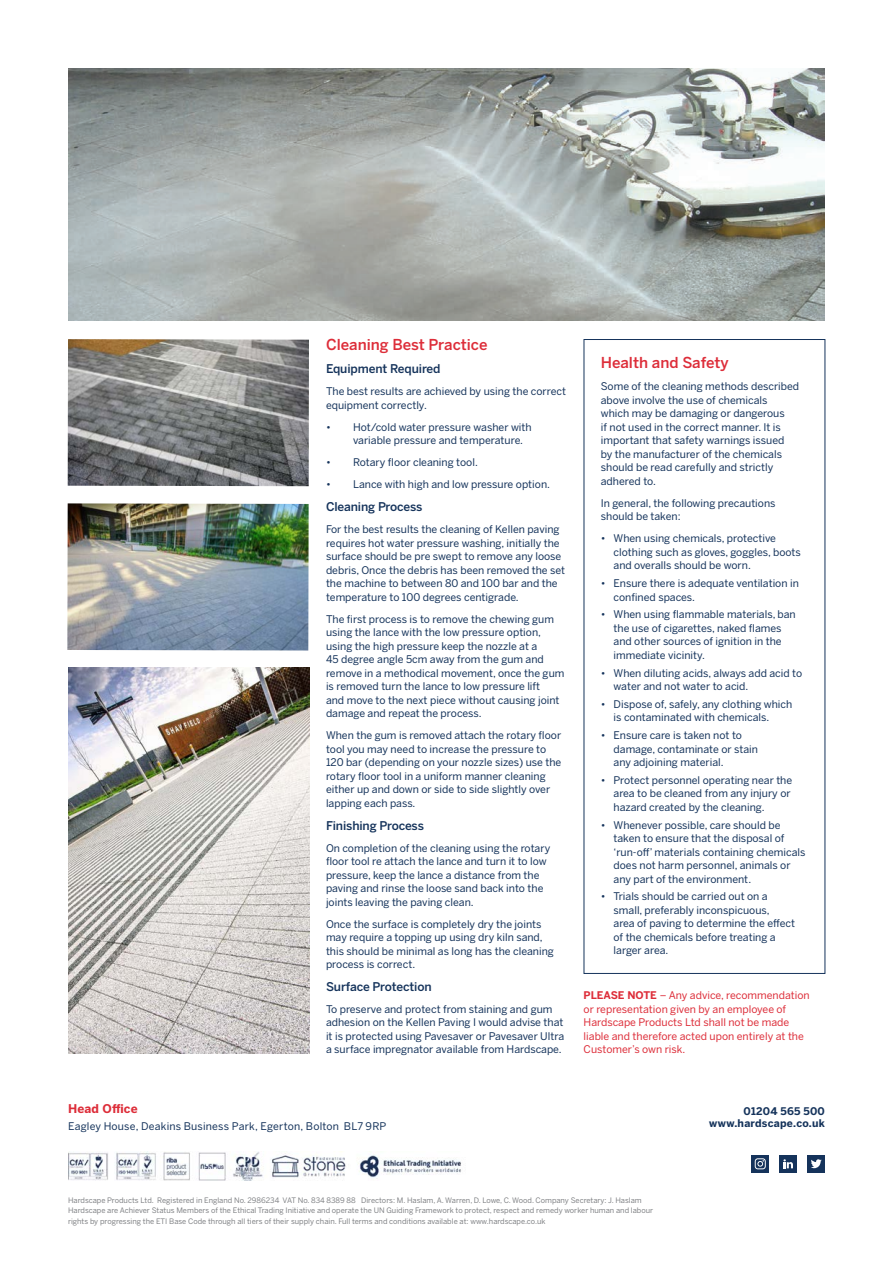
<style>
.page{position:relative;width:893px;height:1263px;background:#fff}
.page>*{position:absolute;margin:0;border:0;box-sizing:border-box;transform-origin:0 0}
.Main_Title__red{font:500 15px "Benton Sans";color:#dd2d39}
.Sub_Title{font:500 12px "Benton Sans";letter-spacing:-.01em;color:#15335b}
.t1{font:700 12px "Benton Sans";letter-spacing:.015em;color:#dd2d39}
.Body_Copy{font:10.5px/13.5px "Benton Sans";color:#15335b}
.t2{font:10.5px/13.5px "Benton Sans";color:#dd2d39}
.Body_Copy-2{font:10.5px "Benton Sans";letter-spacing:.02em;color:#15335b}
.t3{font:700 10.5px "Benton Sans";letter-spacing:.02em;color:#15335b}
.t4{font:7.5px/10.5px "Benton Sans";color:#808285}
.s1{font-weight:700}
</style>
<div class="page">
<div style="left:751px;top:1155px;width:18px;height:17px;background:#15335b"></div>
<div style="left:779px;top:1155px;width:18px;height:17px;background:#15335b"></div>
<div style="left:807px;top:1155px;width:18px;height:17px;background:#15335b"></div>
<svg style="left:755px;top:1158px;width:11px;height:11px"></svg>
<svg style="left:783px;top:1159px;width:10px;height:9px"></svg>
<svg style="left:811px;top:1159px;width:11px;height:9px"></svg>
<img style="left:68px;top:68px;width:757px;height:252px">
<img style="left:68px;top:668px;width:241px;height:385px">
<img style="left:68px;top:1152px;width:393px;height:28px">
<img style="left:68px;top:339px;width:241px;height:147px">
<img style="left:67px;top:503px;width:242px;height:147px">
<p class="Main_Title__red" style="left:326px;top:336px;width:163px">Cleaning Best Practice</p>
<p class="Sub_Title" style="left:326px;top:361px;width:116px">Equipment Required</p>
<p class="Body_Copy" style="left:326px;top:385px;width:242px">The best results are achieved by using the correct equipment correctly.</p>
<p class="Body_Copy" style="left:353px;top:420px;width:180px;text-indent:-27px">• Hot/cold water pressure washer with variable pressure and temperature.</p>
<p class="Body_Copy" style="left:326px;top:456px;width:153px">• Rotary floor cleaning tool.</p>
<p class="Body_Copy" style="left:326px;top:478px;width:226px">• Lance with high and low pressure option.</p>
<p class="Sub_Title" style="left:326px;top:499px;width:98px">Cleaning Process</p>
<p class="Body_Copy" style="left:326px;top:523px;width:241px">For the best results the cleaning of Kellen paving requires hot water pressure washing, initially the surface should be pre swept to remove any loose debris, Once the debris has been removed the set the machine to between 80 and 100 bar and the temperature to 100 degrees centigrade.</p>
<p class="Body_Copy" style="left:326px;top:612px;width:240px">The first process is to remove the chewing gum using the lance with the low pressure option, using the high pressure keep the nozzle at a<br>45 degree angle 5cm away from the gum and remove in a methodical movement, once the gum is removed turn the lance to low pressure lift<br>and move to the next piece without causing joint damage and repeat the process.</p>
<p class="Body_Copy" style="left:326px;top:729px;width:237px">When the gum is removed attach the rotary floor tool you may need to increase the pressure to 120 bar (depending on your nozzle sizes) use the rotary floor tool in a uniform manner cleaning either up and down or side to side slightly over lapping each pass.</p>
<p class="Sub_Title" style="left:326px;top:818px;width:99px">Finishing Process</p>
<p class="Body_Copy" style="left:326px;top:841px;width:226px">On completion of the cleaning using the rotary floor tool re attach the lance and turn it to low pressure, keep the lance a distance from the paving and rinse the loose sand back into the joints leaving the paving clean.</p>
<p class="Body_Copy" style="left:326px;top:917px;width:229px">Once the surface is completely dry the joints may require a topping up using dry kiln sand, this should be minimal as long has the cleaning process is correct.</p>
<p class="Sub_Title" style="left:326px;top:979px;width:107px">Surface Protection</p>
<p class="Body_Copy" style="left:326px;top:1002px;width:240px">To preserve and protect from staining and gum adhesion on the Kellen Paving I would advise that it is protected using Pavesaver or Pavesaver Ultra a surface impregnator available from Hardscape.</p>
<p class="Main_Title__red" style="left:601px;top:354px;width:129px">Health and Safety</p>
<p class="Body_Copy" style="left:601px;top:380px;width:200px">Some of the cleaning methods described above involve the use of chemicals<br>which may be damaging or dangerous<br>if not used in the correct manner. It is important that safety warnings issued<br>by the manufacturer of the chemicals should be read carefully and strictly adhered to.</p>
<p class="Body_Copy" style="left:601px;top:496px;width:176px">In general, the following precautions should be taken:</p>
<p class="Body_Copy" style="left:614px;top:532px;width:189px;text-indent:-13px">• When using chemicals, protective clothing such as gloves, goggles, boots and overalls should be worn.</p>
<p class="Body_Copy" style="left:614px;top:577px;width:187px;text-indent:-13px">• Ensure there is adequate ventilation in confined spaces.</p>
<p class="Body_Copy" style="left:614px;top:608px;width:184px;text-indent:-13px">• When using flammable materials, ban the use of cigarettes, naked flames and other sources of ignition in the immediate vicinity.</p>
<p class="Body_Copy" style="left:614px;top:666px;width:190px;text-indent:-13px">• When diluting acids, always add acid to water and not water to acid.</p>
<p class="Body_Copy" style="left:614px;top:697px;width:180px;text-indent:-13px">• Dispose of, safely, any clothing which is contaminated with chemicals.</p>
<p class="Body_Copy" style="left:614px;top:729px;width:146px;text-indent:-13px">• Ensure care is taken not to damage, contaminate or stain any adjoining material.</p>
<p class="Body_Copy" style="left:614px;top:773px;width:180px;text-indent:-13px">• Protect personnel operating near the area to be cleaned from any injury or hazard created by the cleaning.</p>
<p class="Body_Copy" style="left:614px;top:818px;width:193px;text-indent:-13px">• Whenever possible, care should be taken to ensure that the disposal of ‘run-off’ materials containing chemicals does not harm personnel, animals or any part of the environment.</p>
<p class="Body_Copy" style="left:614px;top:890px;width:183px;text-indent:-13px">• Trials should be carried out on a small, preferably inconspicuous,<br>area of paving to determine the effect of the chemicals before treating a larger area.</p>
<p class="t2" style="left:584px;top:989px;width:228px"><span class="s1">PLEASE NOTE</span> – Any advice, recommendation or representation given by an employee of Hardscape Products Ltd shall not be made liable and therefore acted upon entirely at the Customer’s own risk.</p>
<p class="t1" style="left:68px;top:1101px;width:71px">Head Office</p>
<p class="Body_Copy-2" style="left:68px;top:1120px;width:320px">Eagley House, Deakins Business Park, Egerton, Bolton BL7 9RP</p>
<p class="t3" style="left:743px;top:1104px;width:83px">01204 565 500</p>
<p class="t3" style="left:709px;top:1117px;width:117px">www.hardscape.co.uk</p>
<p class="t4" style="left:68px;top:1195px;width:575px">Hardscape Products Ltd. Registered in England No. 2986234 VAT No. 834 8389 88 Directors: M. Haslam, A. Warren, D. Lowe, C. Wood. Company Secretary: J. Haslam</p>
<p class="t4" style="left:68px;top:1205px;width:587px">Hardscape are Achiever Status Members of the Ethical Trading Initiative and operate the UN Guiding Framework to protect, respect and remedy worker human and labour rights by progressing the ETI Base Code through all tiers of their supply chain. Full terms and conditions available at: www.hardscape.co.uk</p>
</div>
